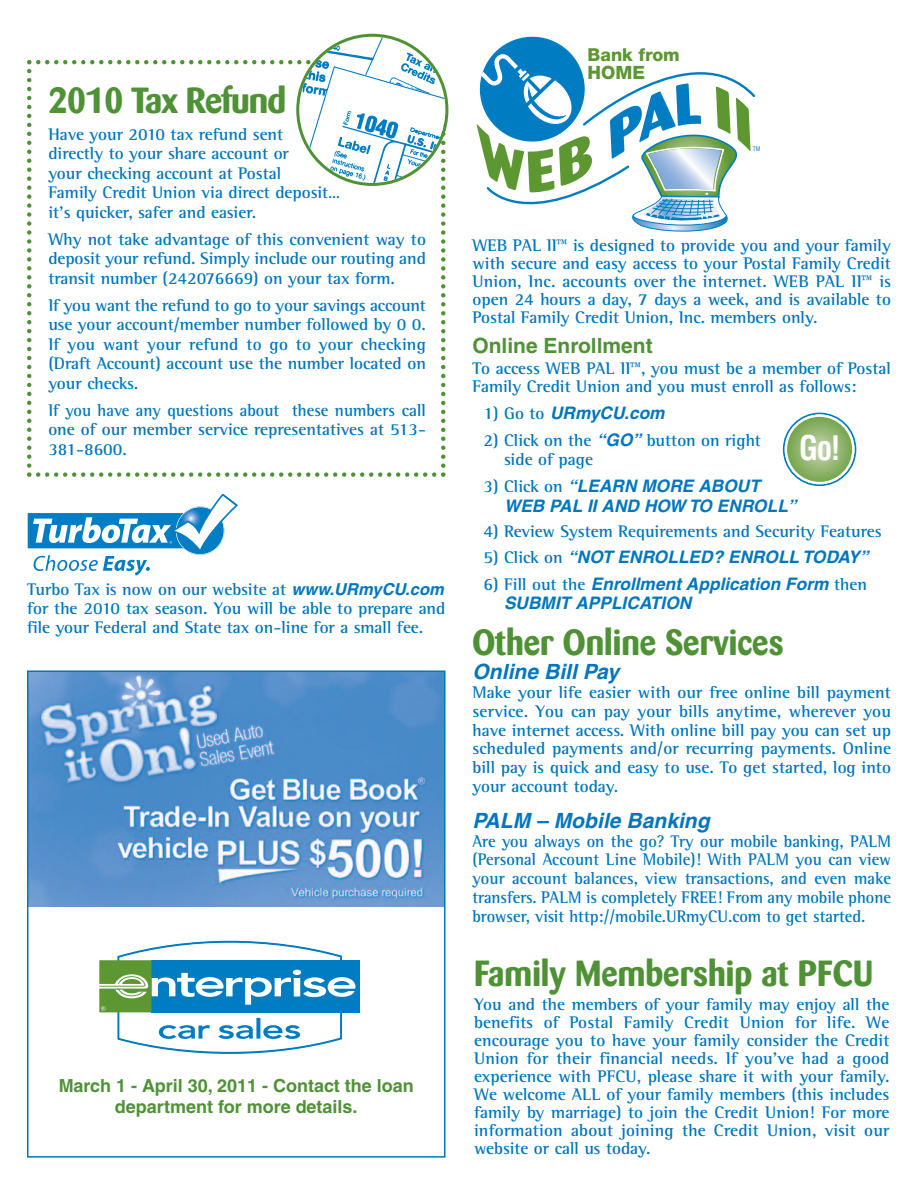
<style>
.page{position:relative;width:918px;height:1188px;background:#fff}
.page>*{position:absolute;margin:0;border:0;box-sizing:border-box;transform-origin:0 0}
.t1{font:700 36px "Barmeno";color:#4f9236;scale:.95 1}
.t2{font:700 36px "Barmeno";letter-spacing:-.025em;color:#4f9236}
.t3{font:700 condensed 33px "Helvetica";color:#fff;scale:.94 1}
.t4{font:italic 700 21px "Helvetica";letter-spacing:.005em;color:#0076be}
.t5{font:700 21px "Helvetica";color:#4f9236}
.t6{font:800 18.3px "Helvetica Neue";color:#5c9731}
.t7{font:700 18px/21.6px "Helvetica";color:#4f9236;text-align:center}
.t8{font:800 17.85px "Helvetica Neue";color:#5c9731}
.t9{font:700 17.25px/18px "Rotis Semi Serif";color:#0076be;text-align:justify}
.t10{font:700 17.25px/18.8px "Rotis Semi Serif";color:#0076be;text-align:justify;scale:.95 1}
.t11{font:italic 700 17.25px/19.5px "Helvetica";letter-spacing:.005em;color:#0076be}
.t12{font:condensed 6.15px "Helvetica";color:#007cc2}
.s1{font-family:"Helvetica";font-style:italic;font-size:16.5px}
.s2{font-family:"Rotis Semi Serif";font-style:normal}
.s3{font-family:"Helvetica";font-style:italic}
</style>
<div class="page">
<svg style="left:27px;top:34px;width:421px;height:443px"></svg>
<svg style="left:28px;top:495px;width:210px;height:81px"></svg>
<img style="left:30px;top:674px;width:413px;height:233px">
<div style="left:27px;top:671px;width:419px;height:487px;border:2px solid #0076be"></div>
<svg style="left:99px;top:941px;width:257px;height:113px"></svg>
<svg style="left:477px;top:37px;width:279px;height:194px"></svg>
<svg style="left:783px;top:413px;width:73px;height:73px"></svg>
<h1 class="t2" style="left:48px;top:82px;width:239px">2010 Tax Refund</h1>
<p class="t9" style="left:48px;top:126px;width:294px;line-height:19.5px;text-align:left">Have your 2010 tax refund sent directly to your share account or<br>your checking account at Postal<br>Family Credit Union via direct deposit… it’s quicker, safer and easier.</p>
<p class="t9" style="left:48px;top:231px;width:379px;line-height:19.5px">Why not take advantage of this convenient way to deposit your refund. Simply include our routing and transit number (242076669) on your tax form.</p>
<p class="t9" style="left:48px;top:297px;width:379px;line-height:19.5px">If you want the refund to go to your savings account use your account/member number followed by 0 0.<br>If you want your refund to go to your checking (Draft Account) account use the number located on your checks.</p>
<p class="t10" style="left:48px;top:402px;width:399px;line-height:19.5px">If you have any questions about these numbers call one of our member service representatives at 513- 381-8600.</p>
<p class="t9" style="left:27px;top:582px;width:420px;line-height:18.8px">Turbo Tax is now on our website at <span class="s1">www.URmyCU.com </span>for the 2010 tax season. You will be able to prepare and file your Federal and State tax on-line for a small fee.</p>
<p class="t7" style="left:59px;top:1076px;width:357px">March 1 - April 30, 2011 - Contact the loan department for more details.</p>
<p class="t8" style="left:588px;top:49px;width:94px">Bank from</p>
<p class="t6" style="left:588px;top:66px;width:59px">HOME</p>
<p class="t12" style="left:753px;top:146px;width:9px">TM</p>
<p class="t9" style="left:473px;top:238px;width:420px">WEB PAL II™ is designed to provide you and your family with secure and easy access to your Postal Family Credit Union, Inc. accounts over the internet. WEB PAL II™ is open 24 hours a day, 7 days a week, and is available to Postal Family Credit Union, Inc. members only.</p>
<p class="t5" style="left:473px;top:338px;width:182px">Online Enrollment</p>
<p class="t9" style="left:473px;top:361px;width:420px">To access WEB PAL II™, you must be a member of Postal<br>Family Credit Union and you must enroll as follows:</p>
<p class="t11" style="left:484px;top:404px;width:183px"><span class="s2">1) Go to</span> URmyCU.com</p>
<p class="t9" style="left:504px;top:432px;width:259px;line-height:19.5px;text-indent:-20px">2) Click on the <span class="s3">“GO”</span> button on right side of page</p>
<p class="t11" style="left:504px;top:478px;width:294px;text-indent:-20px"><span class="s2">3) Click on</span> “LEARN MORE ABOUT<br>WEB PAL II AND HOW TO ENROLL”</p>
<p class="t9" style="left:484px;top:524px;width:400px">4) Review System Requirements and Security Features</p>
<p class="t11" style="left:484px;top:548px;width:386px"><span class="s2">5) Click on</span> “NOT ENROLLED? ENROLL TODAY”</p>
<p class="t11" style="left:504px;top:575px;width:364px;text-indent:-20px"><span class="s2">6) Fill out the</span> Enrollment Application Form <span class="s2">then<br></span>SUBMIT APPLICATION</p>
<h1 class="t1" style="left:473px;top:624px;width:329px">Other Online Services</h1>
<p class="t4" style="left:473px;top:664px;width:148px">Online Bill Pay</p>
<p class="t9" style="left:473px;top:685px;width:420px;line-height:18.8px">Make your life easier with our free online bill payment service. You can pay your bills anytime, wherever you have internet access. With online bill pay you can set up scheduled payments and/or recurring payments. Online bill pay is quick and easy to use. To get started, log into your account today.</p>
<p class="t4" style="left:473px;top:813px;width:239px">PALM – Mobile Banking</p>
<p class="t10" style="left:473px;top:833px;width:442px">Are you always on the go? Try our mobile banking, PALM (Personal Account Line Mobile)! With PALM you can view your account balances, view transactions, and even make transfers. PALM is completely FREE! From any mobile phone browser, visit http://mobile.URmyCU.com to get started.</p>
<h2 class="t3" style="left:799px;top:429px;width:46px">Go!</h2>
<h1 class="t1" style="left:474px;top:955px;width:422px">Family Membership at PFCU</h1>
<p class="t9" style="left:474px;top:997px;width:417px">You and the members of your family may enjoy all the benefits of Postal Family Credit Union for life. We encourage you to have your family consider the Credit Union for their financial needs. If you’ve had a good experience with PFCU, please share it with your family.<br>We welcome ALL of your family members (this includes family by marriage) to join the Credit Union! For more information about joining the Credit Union, visit our website or call us today.</p>
</div>
